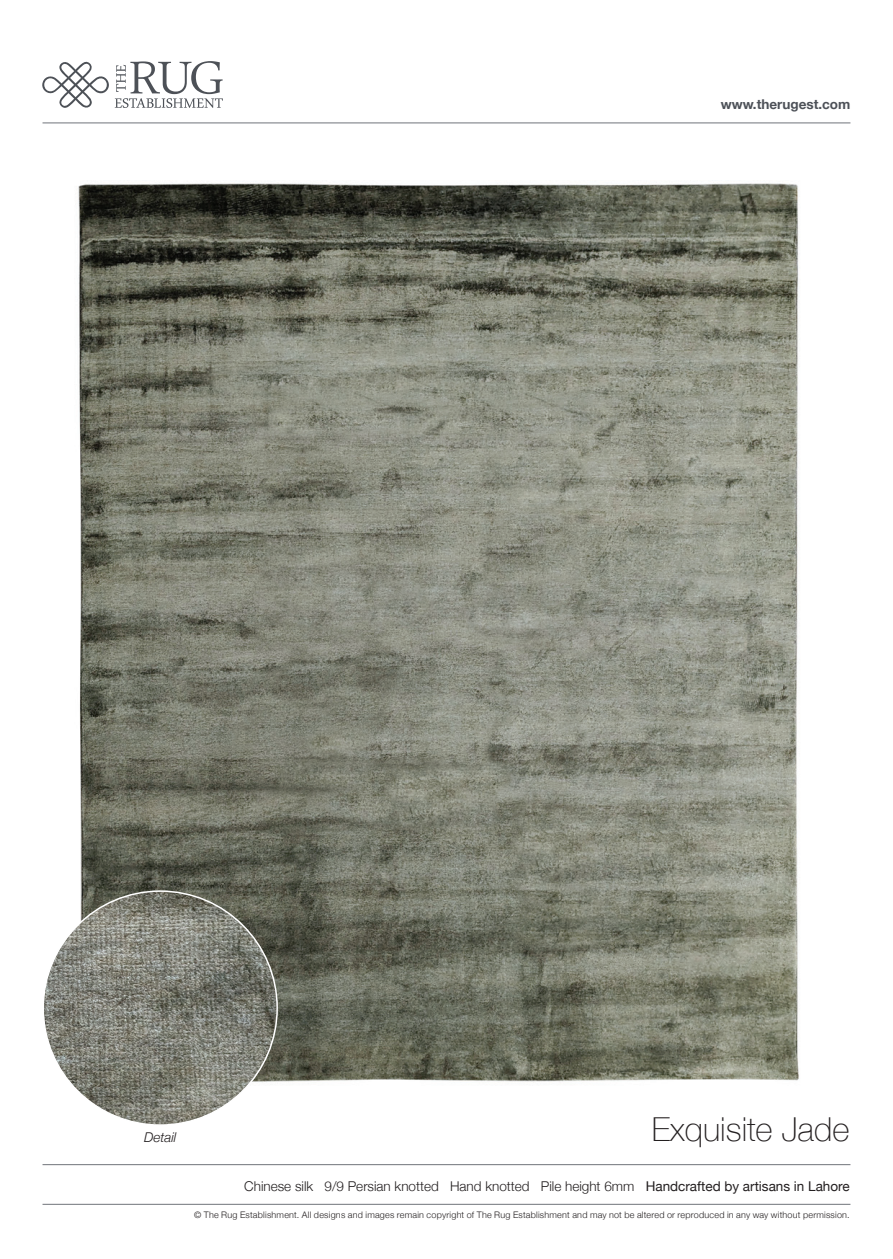
<style>
.page{position:relative;width:893px;height:1259px;background:#fff}
.page>*{position:absolute;margin:0;border:0;box-sizing:border-box;transform-origin:0 0}
.t1{font:100 33px "Helvetica Neue";color:#231f20}
.t2{font:300 13.5px "Helvetica Neue";color:#231f20}
.t3{font:700 13.5px "Helvetica Neue";color:#4d5158}
.t4{font:italic 300 13.5px "Helvetica Neue";color:#231f20}
.t5{font:300 9px "Helvetica Neue";letter-spacing:.025em;color:#231f20}
.s1{font-weight:400}
</style>
<div class="page">
<hr style="left:43px;top:123px;width:807px;height:1px;background:#70747a">
<svg style="left:42px;top:61px;width:67px;height:47px"></svg>
<svg style="left:115px;top:61px;width:108px;height:47px"></svg>
<hr style="left:43px;top:1204px;width:807px;height:1px;background:#70747a">
<hr style="left:43px;top:1164px;width:807px;height:1px;background:#70747a">
<img style="left:78px;top:183px;width:721px;height:900px">
<img style="left:43px;top:891px;width:234px;height:234px;border-radius:117px">
<h2 class="t3" style="left:721px;top:94px;width:131px">www.therugest.com</h2>
<h2 class="t4" style="left:144px;top:1126px;width:34px">Detail</h2>
<h1 class="t1" style="left:652px;top:1104px;width:199px">Exquisite Jade</h1>
<h2 class="t2" style="left:244px;top:1175px;width:607px">Chinese silk 9/9 Persian knotted Hand knotted Pile height 6mm <span class="s1">Handcrafted by artisans in Lahore</span></h2>
<p class="t5" style="left:194px;top:1207px;width:657px">© The Rug Establishment. All designs and images remain copyright of The Rug Establishment and may not be altered or reproduced in any way without permission.</p>
</div>
